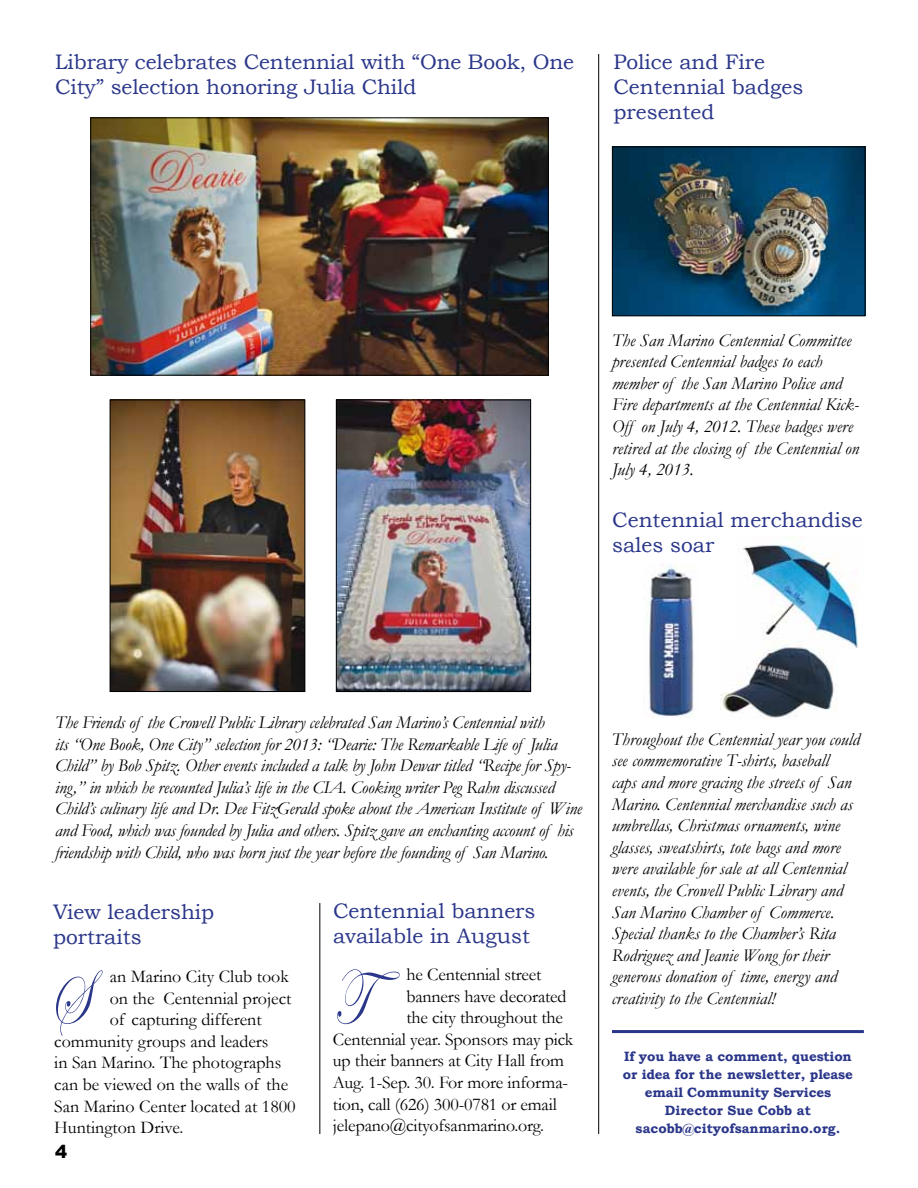
<style>
.page{position:relative;width:918px;height:1188px;background:#fff}
.page>*{position:absolute;margin:0;border:0;box-sizing:border-box;transform-origin:0 0}
.t1{font:79.2px "Edwardian Script ITC";color:#2a368a;scale:.68 1}
.t2{font:21px/25.2px "Bookman Old Style";color:#2a368a}
.t3{font:italic 18px/21.6px "Garamond";color:#000}
.t4{font:18px "Garamond";letter-spacing:-.01em;color:#000}
.t5{font:900 18px "Arial";color:#000}
.t6{font:700 13.5px/18px "Bookman Old Style";letter-spacing:-.005em;color:#2a368a;text-align:center}
</style>
<div class="page">
<img style="left:92px;top:119px;width:455px;height:255px">
<div style="left:90px;top:117px;width:459px;height:259px;border:1px solid #000"></div>
<hr style="left:598px;top:54px;width:1px;height:1080px;background:#000">
<hr style="left:612px;top:1030px;width:252px;height:3px;background:#2a368a">
<img style="left:614px;top:149px;width:249px;height:165px">
<div style="left:612px;top:147px;width:253px;height:169px;border:1px solid #000"></div>
<img style="left:742px;top:544px;width:116px;height:104px">
<img style="left:112px;top:402px;width:191px;height:288px">
<div style="left:110px;top:400px;width:195px;height:292px;border:1px solid #000"></div>
<img style="left:338px;top:402px;width:191px;height:288px">
<div style="left:336px;top:400px;width:195px;height:292px;border:1px solid #000"></div>
<hr style="left:320px;top:903px;width:1px;height:231px;background:#000">
<img style="left:643px;top:563px;width:51px;height:155px">
<img style="left:720px;top:640px;width:117px;height:78px">
<p class="t2" style="left:55px;top:49px;width:521px">Library celebrates Centennial with “One Book, One<br>City” selection honoring Julia Child</p>
<p class="t2" style="left:613px;top:49px;width:191px">Police and Fire<br>Centennial badges presented</p>
<p class="t3" style="left:612px;top:329px;width:249px">The San Marino Centennial Committee presented Centennial badges to each member of the San Marino Police and Fire departments at the Centennial Kick-Off on July 4, 2012. These badges were retired at the closing of the Centennial on July 4, 2013.</p>
<p class="t2" style="left:612px;top:507px;width:252px">Centennial merchandise sales soar</p>
<p class="t3" style="left:55px;top:711px;width:529px">The Friends of the Crowell Public Library celebrated San Marino’s Centennial with<br>its “One Book, One City” selection for 2013: “Dearie: The Remarkable Life of Julia Child” by Bob Spitz. Other events included a talk by John Dewar titled “Recipe for Spy&shy;ing,” in which he recounted Julia’s life in the CIA. Cooking writer Peg Rahn discussed Child’s culinary life and Dr. Dee FitzGerald spoke about the American Institute of Wine and Food, which was founded by Julia and others. Spitz gave an enchanting account of his friendship with Child, who was born just the year before the founding of San Marino.</p>
<p class="t2" style="left:333px;top:898px;width:204px">Centennial banners available in August</p>
<h1 class="t1" style="left:333px;top:955px;width:48px">T</h1>
<p class="t2" style="left:53px;top:899px;width:163px">View leadership portraits</p>
<h1 class="t1" style="left:49px;top:955px;width:58px">S</h1>
<p class="t4" style="left:406px;top:964px;width:137px">he Centennial street</p>
<p class="t4" style="left:110px;top:966px;width:181px">an Marino City Club took</p>
<p class="t4" style="left:110px;top:987px;width:183px">on the Centennial project</p>
<p class="t4" style="left:110px;top:1009px;width:153px">of capturing different</p>
<p class="t4" style="left:54px;top:1030px;width:216px">community groups and leaders</p>
<p class="t4" style="left:54px;top:1052px;width:229px">in San Marino. The photographs</p>
<p class="t4" style="left:54px;top:1074px;width:235px">can be viewed on the walls of the</p>
<p class="t4" style="left:54px;top:1095px;width:243px">San Marino Center located at 1800</p>
<p class="t4" style="left:54px;top:1117px;width:131px">Huntington Drive.</p>
<p class="t4" style="left:406px;top:985px;width:162px">banners have decorated</p>
<p class="t4" style="left:406px;top:1007px;width:158px">the city throughout the</p>
<p class="t4" style="left:333px;top:1028px;width:242px">Centennial year. Sponsors may pick</p>
<p class="t4" style="left:333px;top:1050px;width:232px">up their banners at City Hall from</p>
<p class="t4" style="left:333px;top:1072px;width:237px">Aug. 1-Sep. 30. For more informa-</p>
<p class="t4" style="left:333px;top:1093px;width:225px">tion, call (626) 300-0781 or email</p>
<p class="t4" style="left:333px;top:1115px;width:212px">jelepano@cityofsanmarino.org.</p>
<p class="t5" style="left:55px;top:1138px;width:14px">4</p>
<p class="t3" style="left:612px;top:728px;width:250px">Throughout the Centennial year you could see commemorative T-shirts, baseball<br>caps and more gracing the streets of San Marino. Centennial merchandise such as umbrellas, Christmas ornaments, wine glasses, sweatshirts, tote bags and more were available for sale at all Centennial events, the Crowell Public Library and San Marino Chamber of Commerce.<br>Special thanks to the Chamber’s Rita Rodriguez and Jeanie Wong for their generous donation of time, energy and creativity to the Centennial!</p>
<p class="t6" style="left:623px;top:1047px;width:232px">If you have a comment, question or idea for the newsletter, please email Community Services<br>Director Sue Cobb at sacobb@cityofsanmarino.org.</p>
</div>
